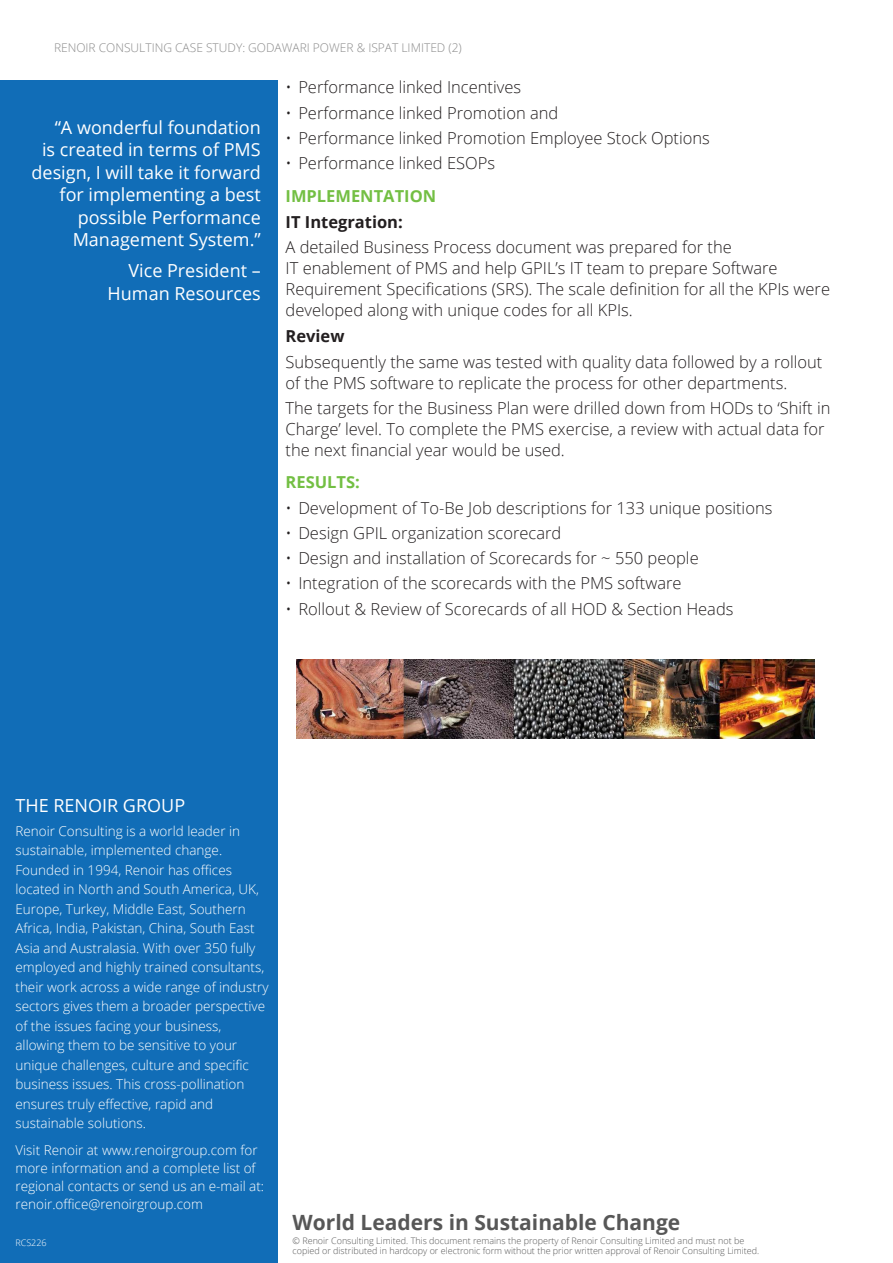
<style>
.page{position:relative;width:893px;height:1263px;background:#fff}
.page>*{position:absolute;margin:0;border:0;box-sizing:border-box;transform-origin:0 0}
.t1{font:700 21px "Open Sans";color:#575757}
.Testimonial{font:18px/22.5px "Open Sans";color:#fff;text-align:right}
.General_Para{font:300 16.5px/21px "Open Sans";color:#231f20}
.Section_Titles{font:700 16.5px "Open Sans";color:#73bf43}
.Sub-section{font:700 16.5px "Open Sans";color:#231f20}
.Renoir_Blub{font:300 13.5px/19.5px "Open Sans";color:#fff}
.t2{font:300 12px "Open Sans";color:#8a8a8a}
.t3{font:300 9px/10.5px "Open Sans";color:#575757}
.t4{font:300 9px "Open Sans";color:#fff}
</style>
<div class="page">
<div style="left:0;top:81px;width:277px;height:1182px;background:#116db7"></div>
<img style="left:296px;top:660px;width:519px;height:78px">
<p class="t2" style="left:54px;top:39px;width:409px">RENOIR CONSULTING CASE STUDY: GODAWARI POWER &amp; ISPAT LIMITED (2)</p>
<p class="General_Para" style="left:286px;top:76px;width:237px">• Performance linked Incentives</p>
<p class="General_Para" style="left:286px;top:102px;width:274px">• Performance linked Promotion and</p>
<p class="General_Para" style="left:286px;top:127px;width:426px">• Performance linked Promotion Employee Stock Options</p>
<p class="General_Para" style="left:286px;top:152px;width:211px">• Performance linked ESOPs</p>
<p class="Section_Titles" style="left:286px;top:184px;width:152px">IMPLEMENTATION</p>
<p class="Sub-section" style="left:286px;top:210px;width:119px">IT Integration:</p>
<p class="General_Para" style="left:286px;top:236px;width:546px">A detailed Business Process document was prepared for the<br>IT enablement of PMS and help GPIL’s IT team to prepare Software Requirement Specifications (SRS). The scale definition for all the KPIs were developed along with unique codes for all KPIs.</p>
<p class="Sub-section" style="left:286px;top:325px;width:60px">Review</p>
<p class="General_Para" style="left:286px;top:351px;width:538px">Subsequently the same was tested with quality data followed by a rollout of the PMS software to replicate the process for other departments.</p>
<p class="General_Para" style="left:286px;top:397px;width:546px">The targets for the Business Plan were drilled down from HODs to ‘Shift in<br>Charge’ level. To complete the PMS exercise, a review with actual data for the next financial year would be used.</p>
<p class="Section_Titles" style="left:286px;top:471px;width:76px">RESULTS:</p>
<p class="General_Para" style="left:286px;top:497px;width:488px">• Development of To-Be Job descriptions for 133 unique positions</p>
<p class="General_Para" style="left:286px;top:522px;width:277px">• Design GPIL organization scorecard</p>
<p class="General_Para" style="left:286px;top:547px;width:415px">• Design and installation of Scorecards for ~ 550 people</p>
<p class="General_Para" style="left:286px;top:572px;width:397px">• Integration of the scorecards with the PMS software</p>
<p class="General_Para" style="left:286px;top:598px;width:449px">• Rollout &amp; Review of Scorecards of all HOD &amp; Section Heads</p>
<p class="Testimonial" style="left:32px;top:115px;width:231px">“A wonderful foundation<br>is created in terms of PMS design, I will take it forward for implementing a best possible Performance<br>Management System.”</p>
<p class="Testimonial" style="left:108px;top:259px;width:155px">Vice President –<br>Human Resources</p>
<p class="Testimonial" style="left:15px;top:793px;width:171px">THE RENOIR GROUP</p>
<p class="Renoir_Blub" style="left:15px;top:820px;width:255px">Renoir Consulting is a world leader in sustainable, implemented change.<br>Founded in 1994, Renoir has offices located in North and South America, UK, Europe, Turkey, Middle East, Southern Africa, India, Pakistan, China, South East Asia and Australasia. With over 350 fully employed and highly trained consultants, their work across a wide range of industry sectors gives them a broader perspective of the issues facing your business, allowing them to be sensitive to your unique challenges, culture and specific business issues. This cross-pollination ensures truly effective, rapid and sustainable solutions.</p>
<p class="Renoir_Blub" style="left:15px;top:1140px;width:250px;line-height:18px">Visit Renoir at www.renoirgroup.com for more information and a complete list of regional contacts or send us an e-mail at: renoir.office@renoirgroup.com</p>
<p class="t4" style="left:15px;top:1237px;width:33px">RCS226</p>
<p class="t1" style="left:293px;top:1208px;width:389px">World Leaders in Sustainable Change</p>
<p class="t3" style="left:293px;top:1235px;width:468px">© Renoir Consulting Limited. This document remains the property of Renoir Consulting Limited and must not be copied or distributed in hardcopy or electronic form without the prior written approval of Renoir Consulting Limited.</p>
</div>
